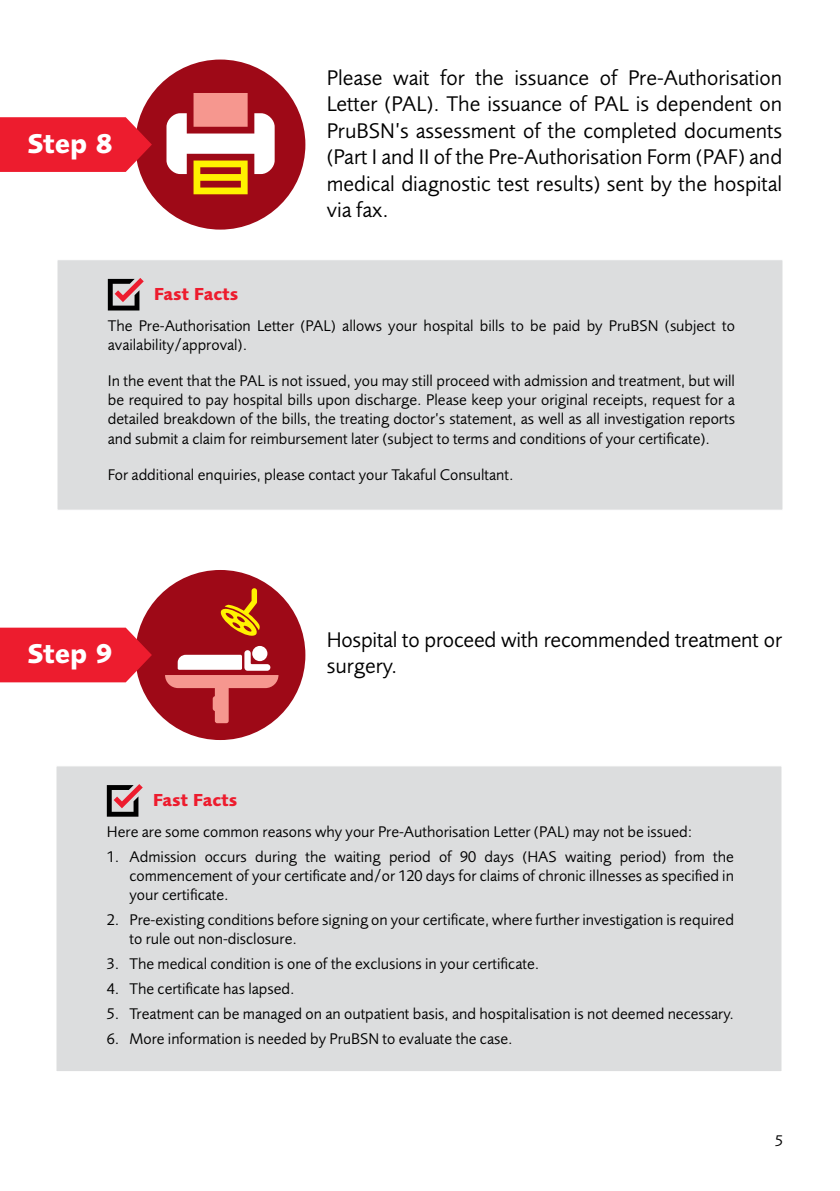
<style>
.page{position:relative;width:840px;height:1191px;background:#fff}
.page>*{position:absolute;margin:0;border:0;box-sizing:border-box;transform-origin:0 0}
.t1{font:700 28px "Pru Sans";color:#fff}
.t2{font:22px/26.4px "Pru Sans";color:#000;text-align:justify}
.t3{font:700 18px "Pru Sans";color:#ed1c2e}
.t4{font:16px/19.2px "Pru Sans";color:#000}
</style>
<div class="page">
<div style="left:135px;top:60px;width:170px;height:170px;background:#9e0917;border-radius:50%"></div>
<svg style="left:166px;top:93px;width:108px;height:101px"></svg>
<div style="left:57px;top:259px;width:725px;height:251px;background:#dcddde;border:1px solid #fff"></div>
<svg style="left:108px;top:278px;width:36px;height:32px"></svg>
<svg style="left:0;top:117px;width:152px;height:55px;background:#e82031"></svg>
<div style="left:56px;top:765px;width:725px;height:306px;background:#dcddde;border:1px solid #fff"></div>
<svg style="left:107px;top:784px;width:36px;height:32px"></svg>
<div style="left:135px;top:570px;width:170px;height:170px;background:#9e0917;border-radius:50%"></div>
<div style="left:252px;top:646px;width:15px;height:15px;background:#fff;border-radius:50%"></div>
<svg style="left:220px;top:588px;width:40px;height:48px"></svg>
<svg style="left:165px;top:650px;width:113px;height:73px"></svg>
<svg style="left:0;top:627px;width:152px;height:55px;background:#e82132"></svg>
<h1 class="t1" style="left:27px;top:127px;width:87px">Step 8</h1>
<p class="t2" style="left:326px;top:64px;width:456px">Please wait for the issuance of Pre-Authorisation Letter (PAL). The issuance of PAL is dependent on PruBSN’s assessment of the completed documents (Part I and II of the Pre-Authorisation Form (PAF) and medical diagnostic test results) sent by the hospital via fax.</p>
<p class="t3" style="left:154px;top:283px;width:86px">Fast Facts</p>
<p class="t4" style="left:108px;top:315px;width:628px">The Pre-Authorisation Letter (PAL) allows your hospital bills to be paid by PruBSN (subject to availability/approval).</p>
<p class="t4" style="left:108px;top:371px;width:628px;text-align:justify">In the event that the PAL is not issued, you may still proceed with admission and treatment, but will be required to pay hospital bills upon discharge. Please keep your original receipts, request for a detailed breakdown of the bills, the treating doctor’s statement, as well as all investigation reports and submit a claim for reimbursement later (subject to terms and conditions of your certificate).</p>
<p class="t4" style="left:108px;top:465px;width:407px">For additional enquiries, please contact your Takaful Consultant.</p>
<h1 class="t1" style="left:27px;top:637px;width:87px">Step 9</h1>
<h2 class="t2" style="left:326px;top:626px;width:456px">Hospital to proceed with recommended treatment or surgery.</h2>
<p class="t3" style="left:153px;top:789px;width:86px">Fast Facts</p>
<p class="t4" style="left:107px;top:821px;width:586px">Here are some common reasons why your Pre-Authorisation Letter (PAL) may not be issued:</p>
<p class="t4" style="left:129px;top:846px;width:605px;text-align:justify;text-indent:-23px">1. Admission occurs during the waiting period of 90 days (HAS waiting period) from the commencement of your certificate and/or 120 days for claims of chronic illnesses as specified in your certificate.</p>
<p class="t4" style="left:129px;top:910px;width:605px;text-indent:-23px">2. Pre-existing conditions before signing on your certificate, where further investigation is required to rule out non-disclosure.</p>
<p class="t4" style="left:107px;top:954px;width:434px">3. The medical condition is one of the exclusions in your certificate.</p>
<p class="t4" style="left:107px;top:978px;width:189px">4. The certificate has lapsed.</p>
<p class="t4" style="left:107px;top:1003px;width:628px">5. Treatment can be managed on an outpatient basis, and hospitalisation is not deemed necessary.</p>
<p class="t4" style="left:107px;top:1028px;width:407px">6. More information is needed by PruBSN to evaluate the case.</p>
<p class="t4" style="left:774px;top:1131px;width:10px">5</p>
</div>
